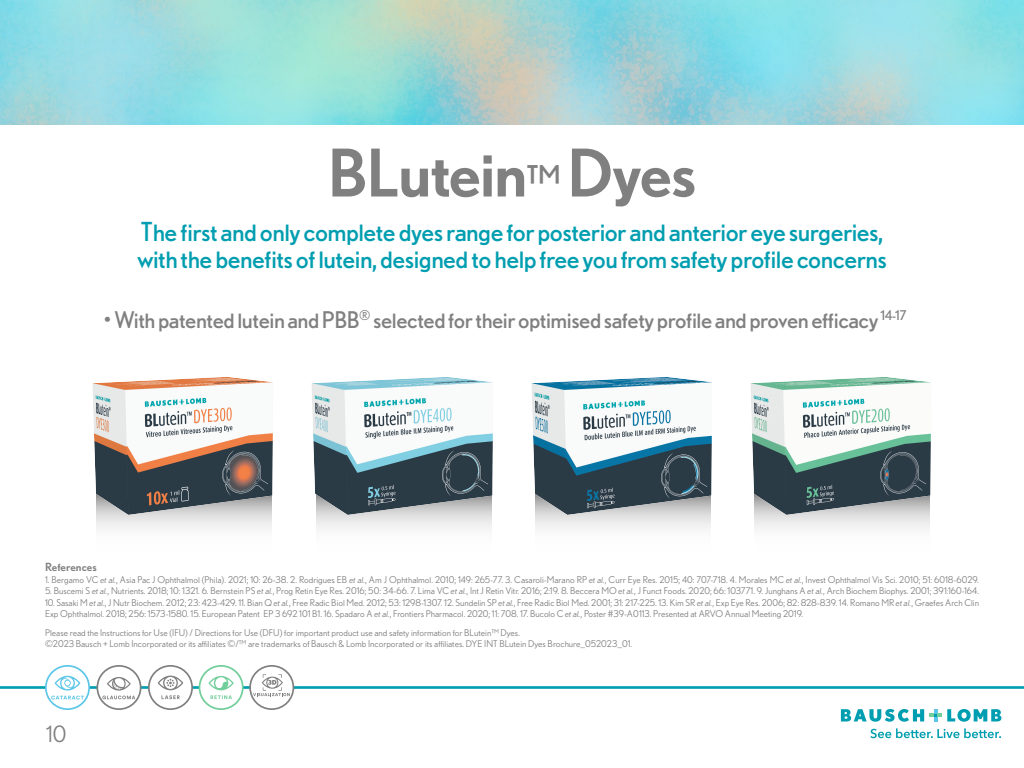
<style>
.page{position:relative;width:1024px;height:768px;background:#fff}
.page>*{position:absolute;margin:0;border:0;box-sizing:border-box;transform-origin:0 0}
.t1{font:500 65.6px "Nobel BL";letter-spacing:-.02em;color:#808080}
.t2{font:26.25px "Nobel BL";letter-spacing:-.02em;color:#009eb0}
.t3{font:23px "Nobel BL";letter-spacing:-.02em;color:#808080}
.t4{font:22.5px "Nobel BL";color:#808080}
.t5{font:500 11.25px "Nobel BL";color:#808080}
.t6{font:9.4px/11.2px "Nobel BL";color:#808080}
.s1{font-size:42.4px}
.s2{font-style:italic}
</style>
<div class="page">
<svg style="left:841px;top:709px;width:83px;height:13px"></svg>
<svg style="left:930px;top:709px;width:71px;height:13px"></svg>
<svg style="left:870px;top:728px;width:131px;height:10px"></svg>
<hr style="left:0;top:686px;width:1024px;height:3px;background:#009eb0">
<div style="left:199px;top:666px;width:44px;height:43px;background:#fff;border-radius:50%"></div>
<div style="left:199px;top:665px;width:45px;height:45px;border:2px solid #72ce9b;border-radius:50%"></div>
<svg style="left:209px;top:676px;width:25px;height:23px"></svg>
<svg style="left:97px;top:666px;width:44px;height:43px"></svg>
<div style="left:96px;top:665px;width:45px;height:45px;border:2px solid #808080;border-radius:50%"></div>
<svg style="left:102px;top:677px;width:33px;height:22px"></svg>
<svg style="left:46px;top:666px;width:43px;height:43px"></svg>
<div style="left:45px;top:665px;width:45px;height:45px;border:2px solid #5bc6e8;border-radius:50%"></div>
<svg style="left:51px;top:676px;width:33px;height:24px"></svg>
<div style="left:149px;top:666px;width:43px;height:43px;background:#fff;border-radius:50%"></div>
<div style="left:148px;top:665px;width:45px;height:45px;border:2px solid #808080;border-radius:50%"></div>
<svg style="left:158px;top:676px;width:25px;height:23px"></svg>
<div style="left:250px;top:666px;width:43px;height:43px;background:#fff;border-radius:50%"></div>
<div style="left:249px;top:665px;width:45px;height:45px;border:2px solid #808080;border-radius:50%"></div>
<svg style="left:253px;top:674px;width:37px;height:22px"></svg>
<img style="left:0;top:0;width:1024px;height:125px">
<div style="left:754px;top:519px;width:176px;height:9px;background:#eee"></div>
<img style="left:750px;top:377px;width:181px;height:142px">
<div style="left:535px;top:519px;width:176px;height:9px;background:#eee"></div>
<img style="left:531px;top:377px;width:181px;height:142px">
<div style="left:96px;top:519px;width:176px;height:9px;background:#eee"></div>
<img style="left:92px;top:377px;width:181px;height:142px">
<div style="left:316px;top:519px;width:176px;height:9px;background:#eee"></div>
<img style="left:312px;top:377px;width:181px;height:142px">
<p class="t1" style="left:328px;top:134px;width:370px">BLutein<span class="s1">™</span> Dyes</p>
<p class="t2" style="left:141px;top:217px;width:744px">The first and only complete dyes range for posterior and anterior eye surgeries,</p>
<p class="t2" style="left:137px;top:244px;width:751px">with the benefits of lutein, designed to help free you from safety profile concerns</p>
<p class="t3" style="left:103px;top:306px;width:805px">• With patented lutein and PBB<sup>®</sup> selected for their optimised safety profile and proven efficacy <sup>14-17</sup></p>
<p class="t5" style="left:45px;top:560px;width:53px">References</p>
<p class="t6" style="left:45px;top:574px;width:935px">1. Bergamo VC <span class="s2">et al.</span>, Asia Pac J Ophthalmol (Phila). 2021; 10: 26-38. 2. Rodrigues EB <span class="s2">et al.</span>, Am J Ophthalmol. 2010; 149: 265-77. 3. Casaroli-Marano RP <span class="s2">et al.</span>, Curr Eye Res. 2015; 40: 707-718. 4. Morales MC <span class="s2">et al.</span>, Invest Ophthalmol Vis Sci. 2010; 51: 6018-6029.</p>
<p class="t6" style="left:45px;top:585px;width:936px">5. Buscemi S <span class="s2">et al.</span>, Nutrients. 2018; 10: 1321. 6. Bernstein PS <span class="s2">et al.</span>, Prog Retin Eye Res. 2016; 50: 34-66. 7. Lima VC <span class="s2">et al.</span>, Int J Retin Vitr. 2016; 2:19. 8. Beccera MO <span class="s2">et al.</span>, J Funct Foods. 2020; 66: 103771. 9. Junghans A <span class="s2">et al.</span>, Arch Biochem Biophys. 2001; 391:160-164.</p>
<p class="t6" style="left:45px;top:597px;width:936px">10. Sasaki M <span class="s2">et al.</span>, J Nutr Biochem. 2012; 23: 423-429. 11. Bian Q <span class="s2">et al.</span>, Free Radic Biol Med. 2012; 53: 1298-1307. 12. Sundelin SP <span class="s2">et al.</span>, Free Radic Biol Med. 2001; 31: 217-225. 13. Kim SR <span class="s2">et al.</span>, Exp Eye Res. 2006; 82: 828-839. 14. Romano MR <span class="s2">et al.</span>, Graefes Arch Clin<br>Exp Ophthalmol. 2018; 256: 1573-1580. 15. European Patent EP 3 692 101 B1. 16. Spadaro A <span class="s2">et al.</span>, Frontiers Pharmacol. 2020; 11: 708. 17. Bucolo C <span class="s2">et al.</span>, Poster #39-A0113. Presented at ARVO Annual Meeting 2019.</p>
<p class="t6" style="left:45px;top:627px;width:477px">Please read the Instructions for Use (IFU) / Directions for Use (DFU) for important product use and safety information for BLutein™ Dyes.</p>
<p class="t6" style="left:45px;top:638px;width:589px">©2023 Bausch + Lomb Incorporated or its affiliates ©/™ are trademarks of Bausch &amp; Lomb Incorporated or its affiliates. DYE INT BLutein Dyes Brochure_052023_01.</p>
<h3 class="t4" style="left:46px;top:721px;width:22px">10</h3>
</div>
